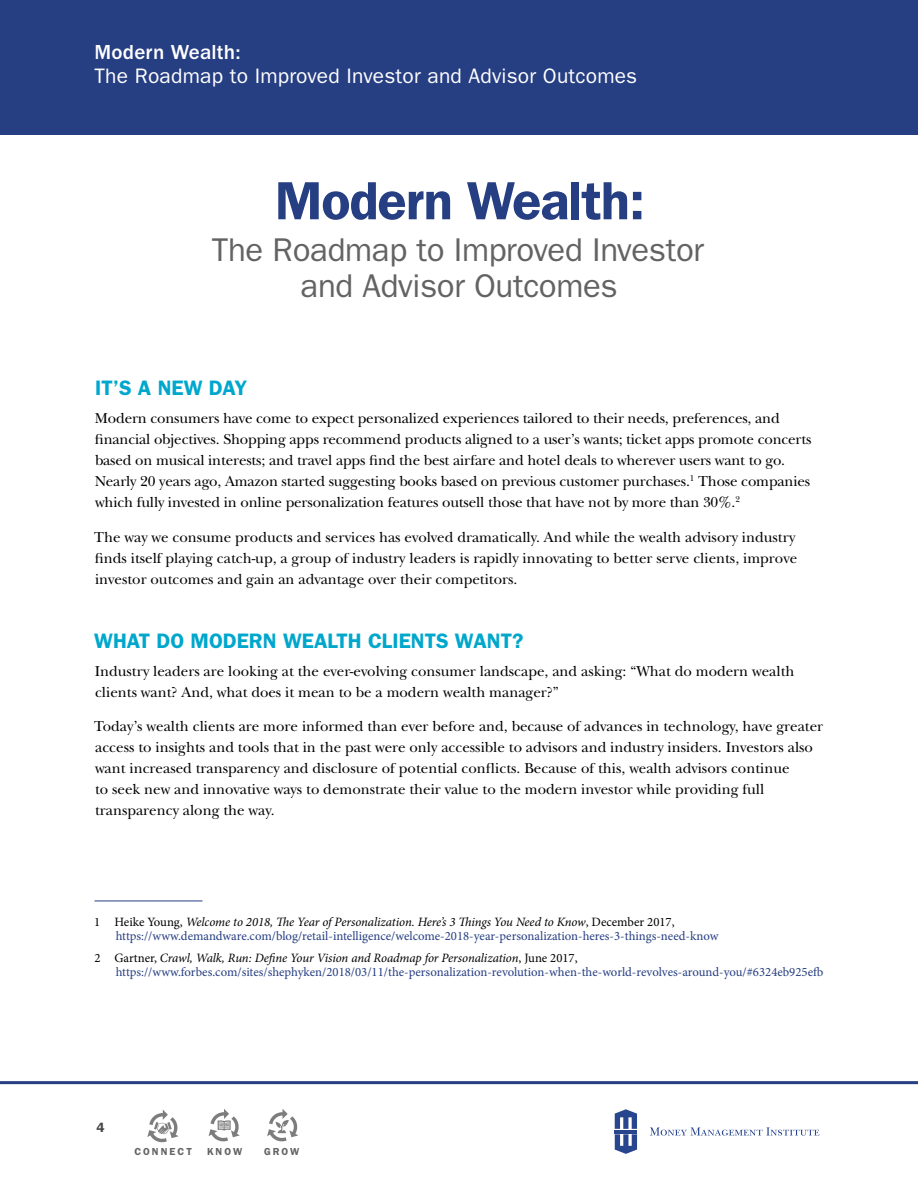
<style>
.page{position:relative;width:918px;height:1188px;background:#fff}
.page>*{position:absolute;margin:0;border:0;box-sizing:border-box;transform-origin:0 0}
.t1{font:600 54px "ITC Franklin Gothic Std";letter-spacing:-.02em;color:#263e82}
.t2{font:33px/36.2px "ITC Franklin Gothic Std";letter-spacing:-.01em;color:#636363;text-align:center}
.t3{font:21px "ITC Franklin Gothic Std";letter-spacing:.01em;color:#fff}
.t4{font:600 21px "ITC Franklin Gothic Std";color:#00a7cc}
.t5{font:500 21px "ITC Franklin Gothic Std";letter-spacing:.01em;color:#fff}
.t6{font:15px/21px "New Baskerville Std";color:#000}
.t7{font:600 13.5px "ITC Franklin Gothic Std";color:#464646}
.t8{font:12.75px/14.2px "Minion Pro";color:#263e82}
.t9{font:600 10.2px "ITC Franklin Gothic Std";letter-spacing:.2em;color:#636363}
.s1{color:#000}
.s2{font-style:italic;color:#000}
</style>
<div class="page">
<div style="left:0;top:0;width:918px;height:135px;background:#263e82"></div>
<svg style="left:147px;top:1110px;width:32px;height:33px"></svg>
<svg style="left:209px;top:1109px;width:31px;height:33px"></svg>
<svg style="left:267px;top:1109px;width:31px;height:33px"></svg>
<svg style="left:615px;top:1109px;width:22px;height:45px"></svg>
<hr style="left:615px;top:1130px;width:22px;height:3px;background:#28468e">
<svg style="left:650px;top:1127px;width:169px;height:9px"></svg>
<hr style="left:0;top:1081px;width:918px;height:3px;background:#263e82">
<hr style="left:94px;top:901px;width:108px;height:1px;background:#263e82">
<h3 class="t5" style="left:94px;top:40px;width:148px">Modern Wealth:</h3>
<h3 class="t3" style="left:94px;top:64px;width:544px">The Roadmap to Improved Investor and Advisor Outcomes</h3>
<h1 class="t1" style="left:275px;top:169px;width:372px">Modern Wealth:</h1>
<h2 class="t2" style="left:212px;top:232px;width:494px">The Roadmap to Improved Investor and Advisor Outcomes</h2>
<h3 class="t4" style="left:95px;top:376px;width:154px">IT’S A NEW DAY</h3>
<p class="t6" style="left:95px;top:408px;width:718px">Modern consumers have come to expect personalized experiences tailored to their needs, preferences, and financial objectives. Shopping apps recommend products aligned to a user’s wants; ticket apps promote concerts based on musical interests; and travel apps find the best airfare and hotel deals to wherever users want to go.<br>Nearly 20 years ago, Amazon started suggesting books based on previous customer purchases.<sup>1</sup> Those companies which fully invested in online personalization features outsell those that have not by more than 30%.<sup>2</sup></p>
<p class="t6" style="left:94px;top:526px;width:704px">The way we consume products and services has evolved dramatically. And while the wealth advisory industry finds itself playing catch-up, a group of industry leaders is rapidly innovating to better serve clients, improve investor outcomes and gain an advantage over their competitors.</p>
<h3 class="t4" style="left:94px;top:629px;width:431px">WHAT DO MODERN WEALTH CLIENTS WANT?</h3>
<p class="t6" style="left:95px;top:661px;width:701px">Industry leaders are looking at the ever-evolving consumer landscape, and asking: “What do modern wealth clients want? And, what does it mean to be a modern wealth manager?”</p>
<p class="t6" style="left:94px;top:716px;width:730px">Today’s wealth clients are more informed than ever before and, because of advances in technology, have greater access to insights and tools that in the past were only accessible to advisors and industry insiders. Investors also want increased transparency and disclosure of potential conflicts. Because of this, wealth advisors continue<br>to seek new and innovative ways to demonstrate their value to the modern investor while providing full transparency along the way.</p>
<p class="t8" style="left:116px;top:915px;width:604px;text-indent:-22px"><span class="s1">1 Heike Young,</span> <span class="s2">Welcome to 2018, The Year of Personalization. Here’s 3 Things You Need to Know</span><span class="s1">, December 2017, </span>https://www.demandware.com/blog/retail-intelligence/welcome-2018-year-personalization-heres-3-things-need-know</p>
<p class="t8" style="left:116px;top:951px;width:709px;text-indent:-21px"><span class="s1">2 Gartner,</span> <span class="s2">Crawl, Walk, Run: Define Your Vision and Roadmap for Personalization</span><span class="s1">, June 2017, </span>https://www.forbes.com/sites/shephyken/2018/03/11/the-personalization-revolution-when-the-world-revolves-around-you/#6324eb925efb</p>
<p class="t7" style="left:97px;top:1119px;width:10px">4</p>
<p class="t9" style="left:134px;top:1146px;width:59px">CONNECT</p>
<p class="t9" style="left:207px;top:1146px;width:37px">KNOW</p>
<p class="t9" style="left:264px;top:1145px;width:37px">GROW</p>
</div>
